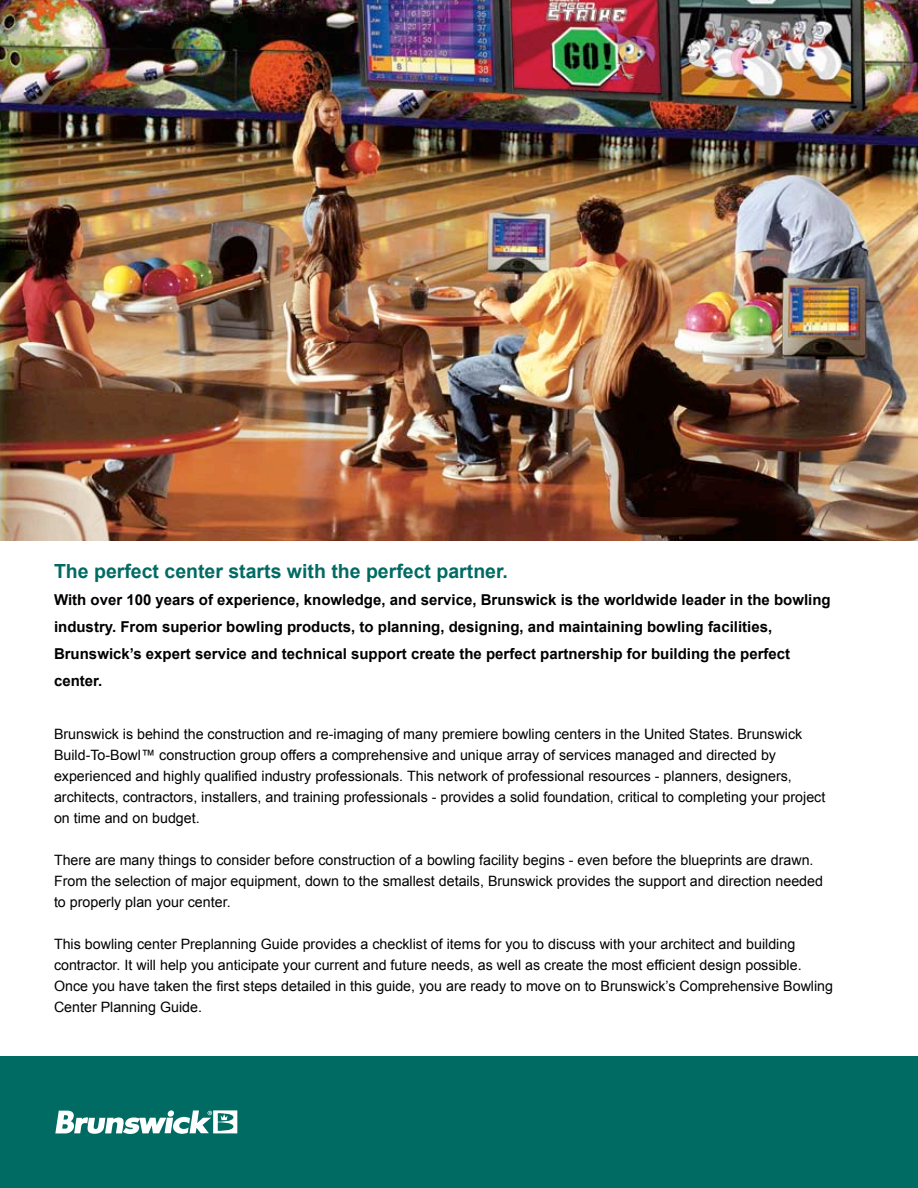
<style>
.page{position:relative;width:918px;height:1188px;background:#fff}
.page>*{position:absolute;margin:0;border:0;box-sizing:border-box;transform-origin:0 0}
.t1{font:700 19.5px "Arial";color:#006b63}
.t2{font:700 15px/27px "Arial";color:#000}
.t3{font:14.25px/21px "Arial";color:#000}
</style>
<div class="page">
<div style="left:0;top:1057px;width:918px;height:131px;background:#006b63"></div>
<img style="left:0;top:0;width:918px;height:540px">
<svg style="left:55px;top:1110px;width:182px;height:24px"></svg>
<h1 class="t1" style="left:54px;top:560px;width:456px">The perfect center starts with the perfect partner.</h1>
<p class="t2" style="left:54px;top:586px;width:778px">With over 100 years of experience, knowledge, and service, Brunswick is the worldwide leader in the bowling industry. From superior bowling products, to planning, designing, and maintaining bowling facilities, Brunswick’s expert service and technical support create the perfect partnership for building the perfect center.</p>
<p class="t3" style="left:54px;top:724px;width:773px">Brunswick is behind the construction and re-imaging of many premiere bowling centers in the United States. Brunswick Build-To-Bowl™ construction group offers a comprehensive and unique array of services managed and directed by experienced and highly qualified industry professionals. This network of professional resources - planners, designers, architects, contractors, installers, and training professionals - provides a solid foundation, critical to completing your project on time and on budget.</p>
<p class="t3" style="left:54px;top:850px;width:771px">There are many things to consider before construction of a bowling facility begins - even before the blueprints are drawn.<br>From the selection of major equipment, down to the smallest details, Brunswick provides the support and direction needed to properly plan your center.</p>
<p class="t3" style="left:54px;top:934px;width:781px">This bowling center Preplanning Guide provides a checklist of items for you to discuss with your architect and building contractor. It will help you anticipate your current and future needs, as well as create the most efficient design possible.<br>Once you have taken the first steps detailed in this guide, you are ready to move on to Brunswick’s Comprehensive Bowling Center Planning Guide.</p>
</div>
